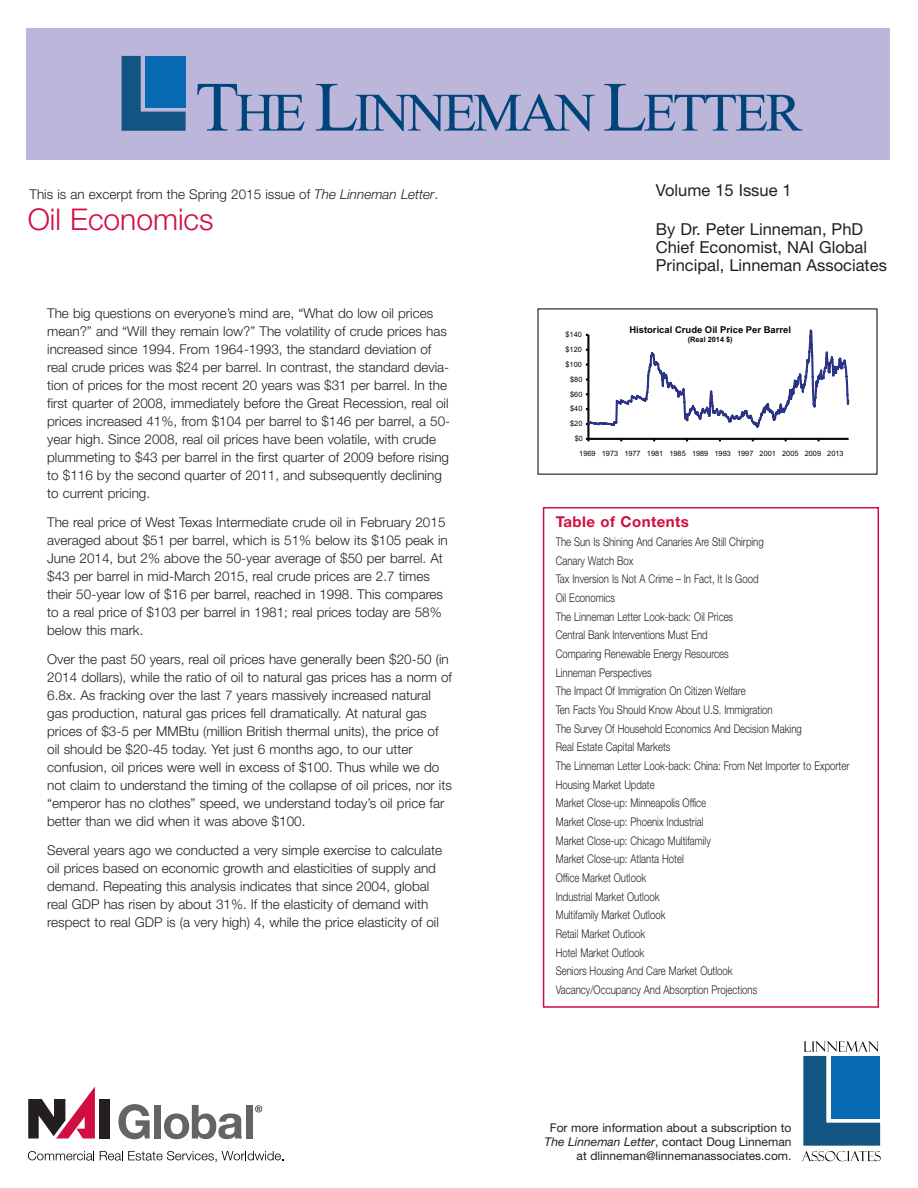
<style>
.page{position:relative;width:918px;height:1188px;background:#fff}
.page>*{position:absolute;margin:0;border:0;box-sizing:border-box;transform-origin:0 0}
.t1{font:300 30px "Helvetica Neue";color:#d10e40}
.t2{font:16.5px/18px "Helvetica Neue";color:#231f20}
.t3{font:15.6px "Myriad";color:#040503}
.t4{font:700 15px "Helvetica Neue";letter-spacing:.03em;color:#d10e40}
.t5{font:300 13.5px/18px "Helvetica Neue";color:#231f20}
.t6{font:300 12px/18.6px "Helvetica Neue";color:#231f20;scale:.8 1}
.t7{font:12px/14.4px "Helvetica Neue";color:#231f20;text-align:right}
.t8{font:700 9.45px "Arial";color:#050504}
.t9{font:7.35px "Arial";color:#050504}
.t10{font:700 7.35px "Arial";color:#050504}
.s1{font-style:italic}
</style>
<div class="page">
<svg style="left:28px;top:1151px;width:256px;height:11px"></svg>
<div style="left:99px;top:1099px;width:10px;height:40px;background:#231f20"></div>
<svg style="left:28px;top:1087px;width:67px;height:52px"></svg>
<svg style="left:118px;top:1104px;width:32px;height:35px"></svg>
<div style="left:154px;top:1105px;width:7px;height:34px;background:#656465"></div>
<svg style="left:164px;top:1105px;width:78px;height:34px"></svg>
<div style="left:246px;top:1105px;width:7px;height:34px;background:#656465"></div>
<svg style="left:802px;top:1041px;width:79px;height:120px"></svg>
<div style="left:26px;top:28px;width:864px;height:132px;background:#bcb7da"></div>
<svg style="left:197px;top:84px;width:108px;height:47px"></svg>
<svg style="left:316px;top:84px;width:279px;height:47px"></svg>
<svg style="left:604px;top:84px;width:199px;height:47px"></svg>
<svg style="left:122px;top:56px;width:64px;height:75px;background:#2c638f"></svg>
<div style="left:145px;top:56px;width:41px;height:52px;background:#076ab2"></div>
<div style="left:543px;top:507px;width:336px;height:501px;border:2px solid #d10e40"></div>
<hr style="left:587px;top:335px;width:2px;height:104px;background:#050504">
<hr style="left:588px;top:438px;width:261px;height:2px;background:#050504">
<svg style="left:586px;top:329px;width:263px;height:101px"></svg>
<p class="t5" style="left:30px;top:186px;width:410px">This is an excerpt from the Spring 2015 issue of <span class="s1">The Linneman Letter</span>.</p>
<h1 class="t1" style="left:28px;top:209px;width:187px">Oil Economics</h1>
<p class="t5" style="left:47px;top:306px;width:405px">The big questions on everyone’s mind are, “What do low oil prices mean?” and “Will they remain low?” The volatility of crude prices has increased since 1994. From 1964-1993, the standard deviation of real crude prices was $24 per barrel. In contrast, the standard devia&shy;tion of prices for the most recent 20 years was $31 per barrel. In the first quarter of 2008, immediately before the Great Recession, real oil prices increased 41%, from $104 per barrel to $146 per barrel, a 50- year high. Since 2008, real oil prices have been volatile, with crude plummeting to $43 per barrel in the first quarter of 2009 before rising to $116 by the second quarter of 2011, and subsequently declining to current pricing.</p>
<p class="t5" style="left:47px;top:514px;width:402px">The real price of West Texas Intermediate crude oil in February 2015 averaged about $51 per barrel, which is 51% below its $105 peak in June 2014, but 2% above the 50-year average of $50 per barrel. At $43 per barrel in mid-March 2015, real crude prices are 2.7 times their 50-year low of $16 per barrel, reached in 1998. This compares to a real price of $103 per barrel in 1981; real prices today are 58% below this mark.</p>
<p class="t5" style="left:47px;top:651px;width:406px">Over the past 50 years, real oil prices have generally been $20-50 (in 2014 dollars), while the ratio of oil to natural gas prices has a norm of 6.8x. As fracking over the last 7 years massively increased natural gas production, natural gas prices fell dramatically. At natural gas prices of $3-5 per MMBtu (million British thermal units), the price of oil should be $20-45 today. Yet just 6 months ago, to our utter confusion, oil prices were well in excess of $100. Thus while we do not claim to understand the timing of the collapse of oil prices, nor its “emperor has no clothes” speed, we understand today’s oil price far better than we did when it was above $100.</p>
<p class="t5" style="left:47px;top:842px;width:396px">Several years ago we conducted a very simple exercise to calculate oil prices based on economic growth and elasticities of supply and demand. Repeating this analysis indicates that since 2004, global real GDP has risen by about 31%. If the elasticity of demand with respect to real GDP is (a very high) 4, while the price elasticity of oil</p>
<p class="t3" style="left:255px;top:1105px;width:9px">®</p>
<p class="t9" style="left:566px;top:330px;width:18px">$140</p>
<p class="t9" style="left:566px;top:345px;width:18px">$120</p>
<p class="t9" style="left:566px;top:360px;width:18px">$100</p>
<p class="t9" style="left:570px;top:374px;width:14px">$80</p>
<p class="t9" style="left:570px;top:389px;width:14px">$60</p>
<p class="t9" style="left:570px;top:404px;width:14px">$40</p>
<p class="t9" style="left:570px;top:419px;width:14px">$20</p>
<p class="t9" style="left:575px;top:434px;width:10px">$0</p>
<p class="t2" style="left:656px;top:182px;width:137px">Volume 15 Issue 1</p>
<p class="t2" style="left:656px;top:222px;width:233px">By Dr. Peter Linneman, PhD<br>Chief Economist, NAI Global<br>Principal, Linneman Associates</p>
<p class="t8" style="left:629px;top:323px;width:163px">Historical Crude Oil Price Per Barrel</p>
<p class="t10" style="left:688px;top:334px;width:46px">(Real 2014 $)</p>
<p class="t9" style="left:579px;top:449px;width:266px">1969 1973 1977 1981 1985 1989 1993 1997 2001 2005 2009 2013</p>
<p class="t4" style="left:556px;top:517px;width:135px">Table of Contents</p>
<p class="t6" style="left:556px;top:534px;width:369px">The Sun Is Shining And Canaries Are Still Chirping<br>Canary Watch Box<br>Tax Inversion Is Not A Crime – In Fact, It Is Good<br>Oil Economics<br>The Linneman Letter Look-back: Oil Prices<br>Central Bank Interventions Must End<br>Comparing Renewable Energy Resources<br>Linneman Perspectives<br>The Impact Of Immigration On Citizen Welfare<br>Ten Facts You Should Know About U.S. Immigration<br>The Survey Of Household Economics And Decision Making<br>Real Estate Capital Markets<br>The Linneman Letter Look-back: China: From Net Importer to Exporter Housing Market Update<br>Market Close-up: Minneapolis Office<br>Market Close-up: Phoenix Industrial<br>Market Close-up: Chicago Multifamily<br>Market Close-up: Atlanta Hotel<br>Office Market Outlook<br>Industrial Market Outlook<br>Multifamily Market Outlook<br>Retail Market Outlook<br>Hotel Market Outlook<br>Seniors Housing And Care Market Outlook<br>Vacancy/Occupancy And Absorption Projections</p>
<p class="t7" style="left:545px;top:1121px;width:248px">For more information about a subscription to<br><span class="s1">The Linneman Letter</span>, contact Doug Linneman at dlinneman@linnemanassociates.com.</p>
</div>
